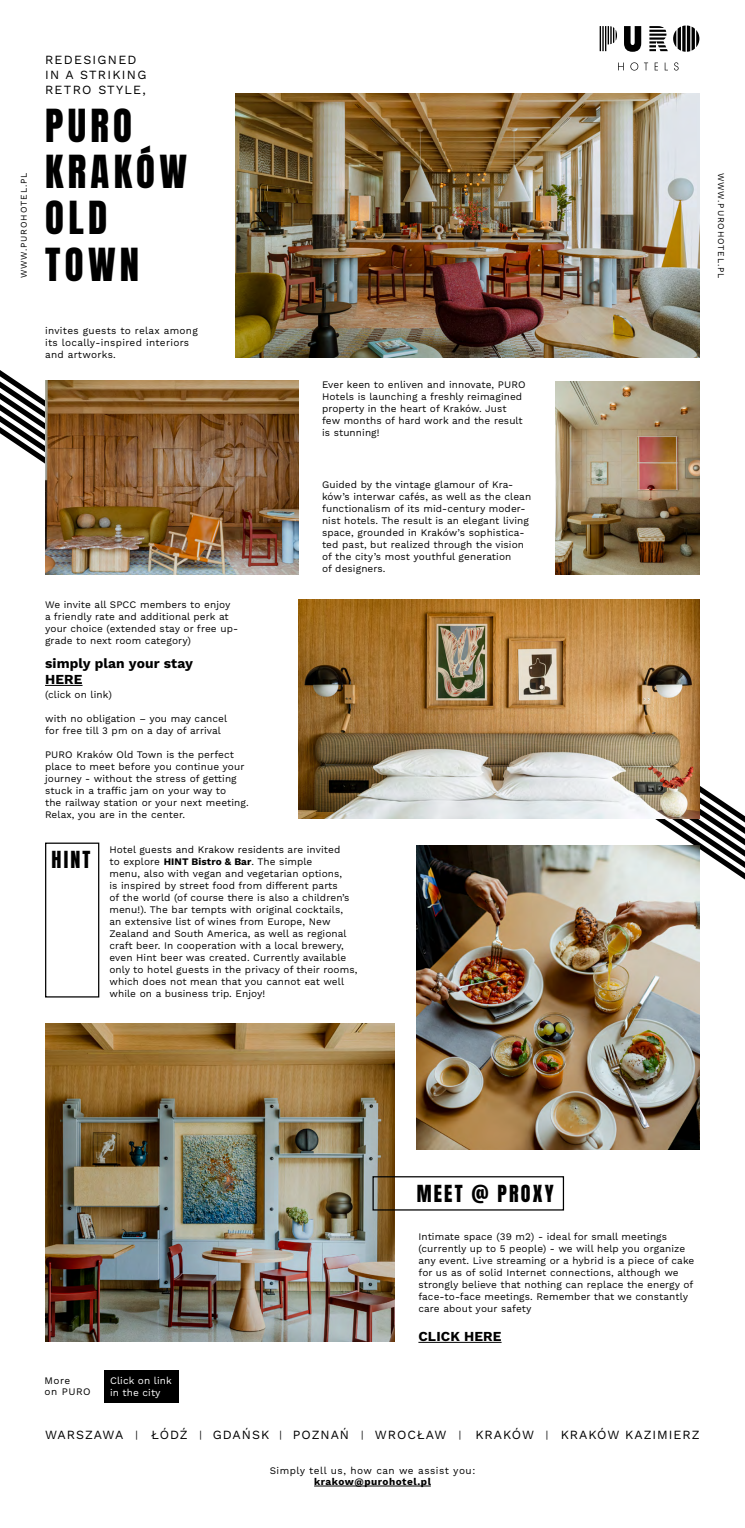
<style>
.page{position:relative;width:745px;height:1528px;background:#fff}
.page>*{position:absolute;margin:0;border:0;box-sizing:border-box;transform-origin:0 0}
.t1{font:38.75px/46.2px "Anton";letter-spacing:.11em;color:#000}
.t2{font:20px "Anton";letter-spacing:.11em;color:#000}
.t3{font:700 13.75px/16.5px "Work Sans";letter-spacing:.01em;color:#000}
.t4{font:12.5px "Work Sans";letter-spacing:.075em;color:#000}
.t5{font:12.5px/15px "Work Sans";letter-spacing:.1em;color:#000}
.t6{font:10px/12px "Work Sans";letter-spacing:.01em;color:#000}
.t7{font:10px/12px "Work Sans";letter-spacing:.03em;color:#000}
.t8{font:10px/11.2px "Work Sans";letter-spacing:.05em;color:#000}
.t9{font:10px/12px "Work Sans";letter-spacing:.01em;color:#fff}
.t10{font:700 10px "Work Sans";letter-spacing:.05em;color:#000}
.t11{font:8.75px "Work Sans";letter-spacing:.1em;color:#000}
.s1{font-weight:700}
</style>
<div class="page">
<div style="left:104px;top:1369px;width:75px;height:33px;background:#000"></div>
<svg style="left:655px;top:774px;width:89px;height:105px"></svg>
<svg style="left:0;top:370px;width:92px;height:94px"></svg>
<img style="left:235px;top:94px;width:464px;height:263px">
<img style="left:299px;top:600px;width:400px;height:219px">
<img style="left:416px;top:845px;width:283px;height:304px">
<img style="left:45px;top:381px;width:254px;height:193px">
<img style="left:45px;top:1023px;width:349px;height:318px">
<img style="left:555px;top:381px;width:144px;height:193px">
<hr style="left:45px;top:685px;width:37px;height:1px;background:#000">
<hr style="left:418px;top:1341px;width:83px;height:1px;background:#000">
<div style="left:372px;top:1176px;width:191px;height:34px;border:1px solid #000"></div>
<div style="left:45px;top:842px;width:54px;height:155px;border:1px solid #000"></div>
<svg style="left:599px;top:26px;width:100px;height:26px"></svg>
<svg style="left:630px;top:62px;width:17px;height:8px"></svg>
<svg style="left:654px;top:63px;width:3px;height:7px"></svg>
<svg style="left:664px;top:63px;width:3px;height:7px"></svg>
<svg style="left:674px;top:62px;width:4px;height:8px"></svg>
<hr style="left:314px;top:1485px;width:116px;height:1px;background:#000">
<p class="t5" style="left:45px;top:53px;width:103px">REDESIGNED<br>IN A STRIKING<br>RETRO STYLE,</p>
<h1 class="t1" style="left:45px;top:105px;width:143px">PURO<br>KRAKÓW<br>OLD<br>TOWN</h1>
<p class="t11" style="left:19px;top:278px;width:107px;rotate:-90deg">WWW.PUROHOTEL.PL</p>
<p class="t11" style="left:726px;top:173px;width:107px;rotate:90deg">WWW.PUROHOTEL.PL</p>
<p class="t7" style="left:45px;top:324px;width:154px">invites guests to relax among its locally-inspired interiors and artworks.</p>
<p class="t6" style="left:322px;top:379px;width:205px">Ever keen to enliven and innovate, PURO Hotels is launching a freshly reimagined property in the heart of Kraków. Just few months of hard work and the result is stunning!</p>
<p class="t6" style="left:322px;top:478px;width:210px">Guided by the vintage glamour of Kra&shy;ków’s interwar cafés, as well as the clean functionalism of its mid-century moder&shy;nist hotels. The result is an elegant living space, grounded in Kraków’s sophistica&shy;ted past, but realized through the vision of the city’s most youthful generation<br>of designers.</p>
<p class="t6" style="left:45px;top:598px;width:194px">We invite all SPCC members to enjoy a friendly rate and additional perk at your choice (extended stay or free up&shy;grade to next room category)</p>
<h3 class="t3" style="left:45px;top:655px;width:149px">simply plan your stay<br>HERE</h3>
<p class="t6" style="left:45px;top:688px;width:68px">(click on link)</p>
<p class="t6" style="left:45px;top:712px;width:183px">with no obligation – you may cancel for free till 3 pm on a day of arrival</p>
<p class="t6" style="left:45px;top:748px;width:205px">PURO Kraków Old Town is the perfect place to meet before you continue your journey - without the stress of getting stuck in a traffic jam on your way to<br>the railway station or your next meeting.<br>Relax, you are in the center.</p>
<p class="t6" style="left:109px;top:844px;width:249px">Hotel guests and Krakow residents are invited<br>to explore <span class="s1">HINT Bistro &amp; Bar</span>. The simple<br>menu, also with vegan and vegetarian options,<br>is inspired by street food from different parts<br>of the world (of course there is also a children’s menu!). The bar tempts with original cocktails, an extensive list of wines from Europe, New Zealand and South America, as well as regional craft beer. In cooperation with a local brewery, even Hint beer was created. Currently available only to hotel guests in the privacy of their rooms, which does not mean that you cannot eat well while on a business trip. Enjoy!</p>
<h2 class="t2" style="left:51px;top:849px;width:40px">HINT</h2>
<h2 class="t2" style="left:416px;top:1183px;width:138px">MEET @ PROXY</h2>
<p class="t6" style="left:418px;top:1231px;width:277px">Intimate space (39 m2) - ideal for small meetings (currently up to 5 people) - we will help you organize any event. Live streaming or a hybrid is a piece of cake for us as of solid Internet connections, although we strongly believe that nothing can replace the energy of face-to-face meetings. Remember that we constantly care about your safety</p>
<h3 class="t3" style="left:418px;top:1328px;width:85px">CLICK HERE</h3>
<p class="t9" style="left:110px;top:1374px;width:63px">Click on link in the city</p>
<p class="t4" style="left:45px;top:1426px;width:80px">WARSZAWA</p>
<p class="t4" style="left:151px;top:1426px;width:38px">ŁÓDŹ</p>
<p class="t4" style="left:213px;top:1426px;width:58px">GDAŃSK</p>
<p class="t4" style="left:293px;top:1426px;width:58px">POZNAŃ</p>
<p class="t4" style="left:374px;top:1426px;width:73px">WROCŁAW</p>
<p class="t4" style="left:475px;top:1426px;width:60px">KRAKÓW</p>
<p class="t4" style="left:560px;top:1426px;width:140px">KRAKÓW KAZIMIERZ</p>
<p class="t8" style="left:44px;top:1375px;width:48px">More<br>on PURO</p>
<p class="t6" style="left:135px;top:1428px;width:4px">|</p>
<p class="t6" style="left:199px;top:1428px;width:4px">|</p>
<p class="t6" style="left:279px;top:1428px;width:4px">|</p>
<p class="t6" style="left:361px;top:1428px;width:4px">|</p>
<p class="t6" style="left:458px;top:1428px;width:4px">|</p>
<p class="t6" style="left:545px;top:1428px;width:4px">|</p>
<p class="t8" style="left:269px;top:1464px;width:207px">Simply tell us, how can we assist you:</p>
<p class="t10" style="left:314px;top:1475px;width:118px">krakow@purohotel.pl</p>
</div>
